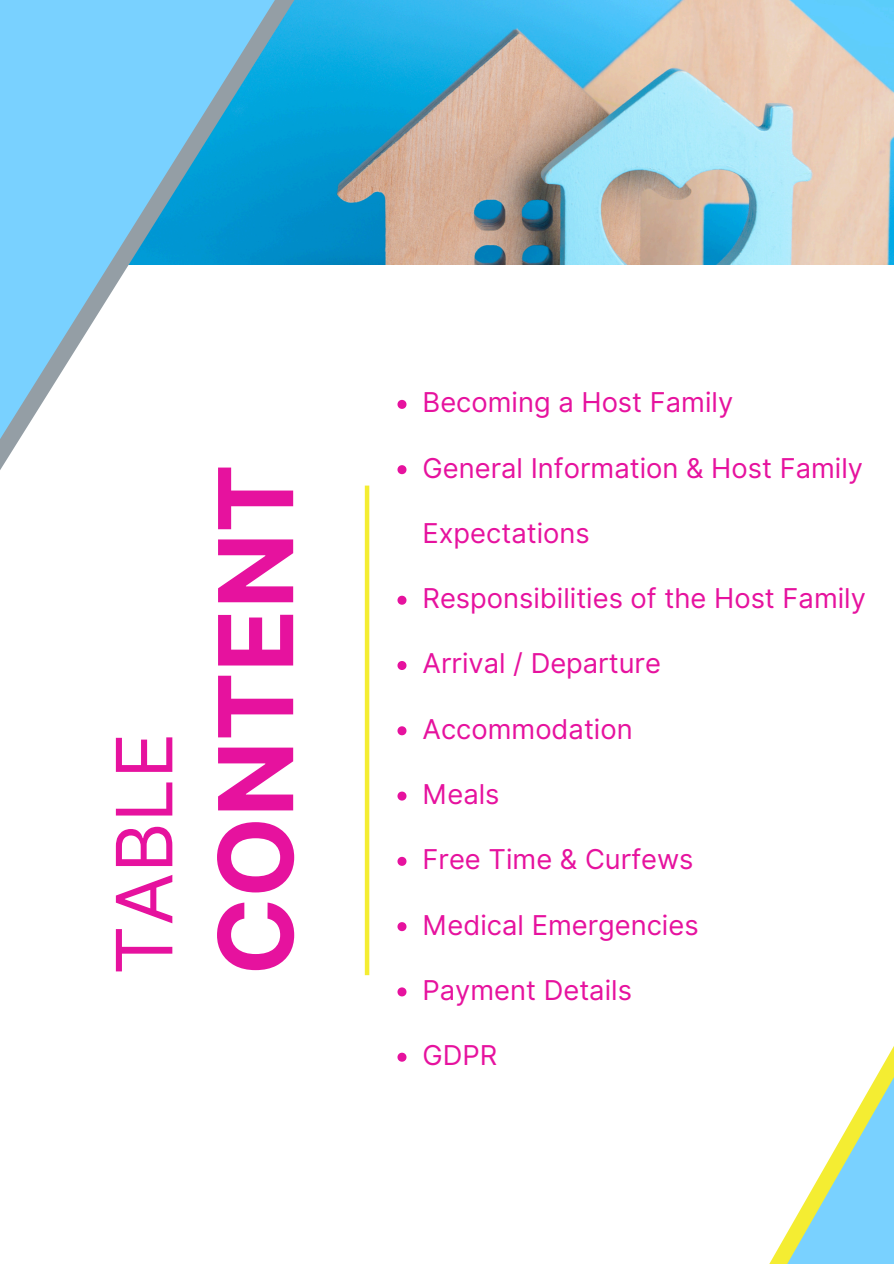
<style>
.page{position:relative;width:894px;height:1264px;background:#fff}
.page>*{position:absolute;margin:0;border:0;box-sizing:border-box;transform-origin:0 0}
.t1{font:700 103.2px "Inter";color:#e6129e}
.t2{font:77.55px "Inter";color:#e6129e}
.t3{font:27.3px "Inter";color:#e6129e}
</style>
<div class="page">
<img style="left:481px;top:0;width:412px;height:264px">
<svg style="left:770px;top:1048px;width:123px;height:215px"></svg>
<hr style="left:365px;top:485px;width:4px;height:490px;background:#f4ed32">
<svg style="left:397px;top:595px;width:9px;height:9px"></svg>
<svg style="left:397px;top:661px;width:9px;height:9px"></svg>
<svg style="left:397px;top:726px;width:9px;height:9px"></svg>
<svg style="left:397px;top:791px;width:9px;height:9px"></svg>
<svg style="left:397px;top:856px;width:9px;height:9px"></svg>
<svg style="left:397px;top:922px;width:9px;height:9px"></svg>
<svg style="left:397px;top:987px;width:9px;height:9px"></svg>
<svg style="left:397px;top:1052px;width:9px;height:9px"></svg>
<svg style="left:364px;top:0;width:117px;height:566px"></svg>
<svg style="left:0;top:0;width:473px;height:549px"></svg>
<p class="t2" style="left:98px;top:975px;width:244px;rotate:-90deg">TABLE</p>
<p class="t1" style="left:194px;top:975px;width:513px;rotate:-90deg">CONTENT</p>
<p class="t3" style="left:422px;top:386px;width:312px">Becoming a Host Family</p>
<p class="t3" style="left:422px;top:451px;width:442px">General Information &amp; Host Family</p>
<p class="t3" style="left:422px;top:516px;width:169px">Expectations</p>
<h1 class="t3" style="left:422px;top:582px;width:444px">Responsibilities of the Host Family</h1>
<p class="t3" style="left:422px;top:647px;width:240px">Arrival / Departure</p>
<p class="t3" style="left:422px;top:712px;width:211px">Accommodation</p>
<p class="t3" style="left:422px;top:777px;width:78px">Meals</p>
<p class="t3" style="left:422px;top:843px;width:272px">Free Time &amp; Curfews</p>
<p class="t3" style="left:422px;top:908px;width:277px">Medical Emergencies</p>
<p class="t3" style="left:422px;top:973px;width:211px">Payment Details</p>
<p class="t3" style="left:422px;top:1038px;width:76px">GDPR</p>
</div>
